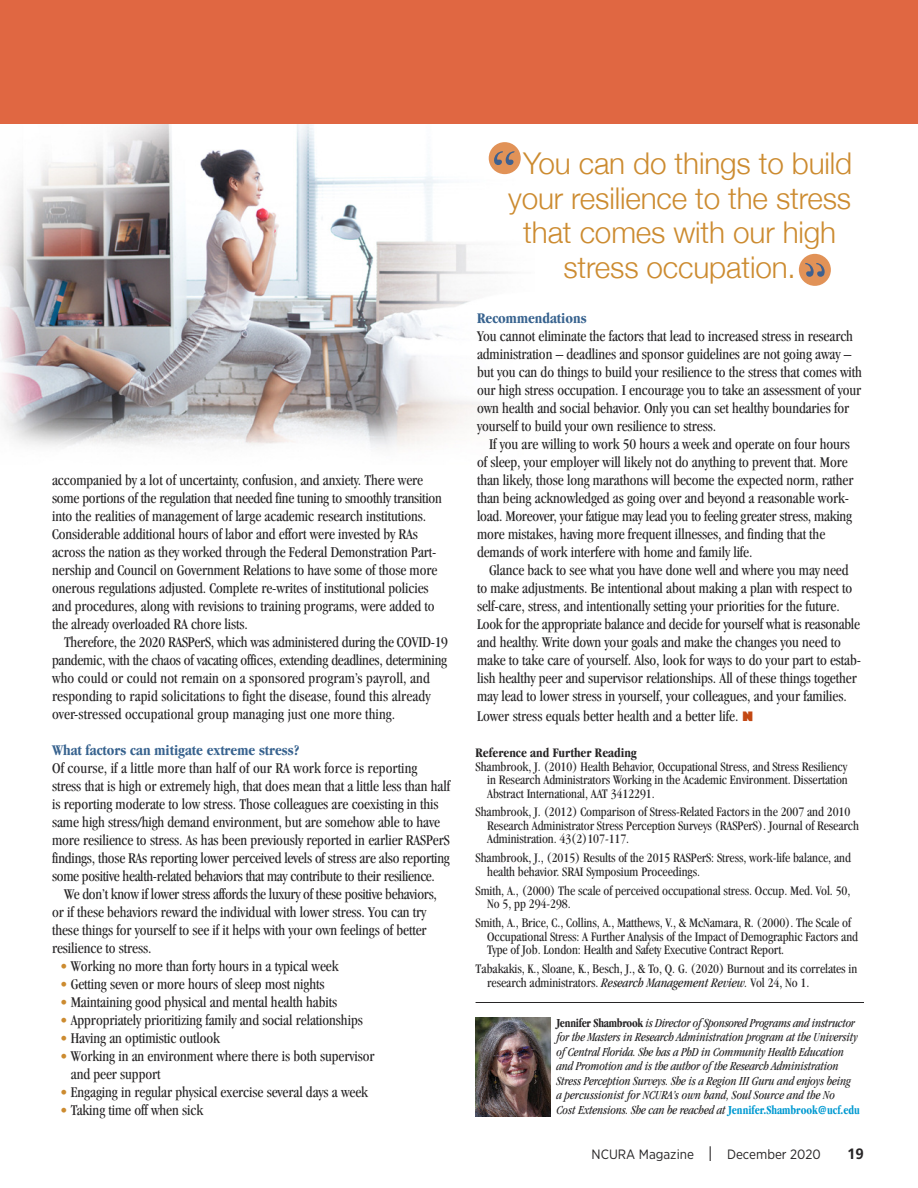
<style>
.page{position:relative;width:918px;height:1188px;background:#fff}
.page>*{position:absolute;margin:0;border:0;box-sizing:border-box;transform-origin:0 0}
.t1{font:300 30px/34.5px "Helvetica Neue";letter-spacing:-.005em;color:#cc8b30;text-align:center}
.t2{font:condensed 15.45px/18px "Garamond";letter-spacing:-.005em;color:#272526}
.t3{font:700 condensed 15.3px "Garamond";color:#38638f}
.t4{font:700 15px "Frutiger";color:#272526}
.t5{font:condensed 13.5px/13.5px "Garamond";letter-spacing:-.005em;color:#272526}
.t6{font:13.5px "Gotham Narrow";color:#272526}
.t7{font:700 condensed 13.5px "Garamond";color:#272526}
.t8{font:italic condensed 12.75px/14.5px "Garamond";letter-spacing:-.01em;color:#272526}
.s1{color:#cc8b30}
.s2{font-family:"Gill Sans";font-weight:800;font-stretch:normal;font-size:12.75px;color:#c34813}
.s3{font-style:italic}
.s4{font-weight:700;font-style:normal}
.s5{font-weight:700;font-style:normal;color:#0099d1}
.s6{font-weight:300;font-size:21px}
</style>
<div class="page">
<img style="left:0;top:124px;width:521px;height:325px">
<hr style="left:476px;top:1002px;width:388px;height:1px;background:#272526">
<img style="left:476px;top:1018px;width:74px;height:99px">
<div style="left:0;top:0;width:918px;height:124px;background:#e06742"></div>
<div style="left:489px;top:142px;width:32px;height:32px;background:#e19257;border-radius:50%"></div>
<svg style="left:494px;top:151px;width:21px;height:14px"></svg>
<div style="left:799px;top:254px;width:32px;height:32px;background:#e19257;border-radius:50%"></div>
<svg style="left:805px;top:263px;width:20px;height:14px"></svg>
<p class="t2" style="left:52px;top:473px;width:391px">accompanied by a lot of uncertainty, confusion, and anxiety. There were some portions of the regulation that needed fine tuning to smoothly transition into the realities of management of large academic research institutions.<br>Considerable additional hours of labor and effort were invested by RAs across the nation as they worked through the Federal Demonstration Part&shy;nership and Council on Government Relations to have some of those more onerous regulations adjusted. Complete re-writes of institutional policies and procedures, along with revisions to training programs, were added to the already overloaded RA chore lists.</p>
<p class="t2" style="left:52px;top:635px;width:397px;text-indent:12px">Therefore, the 2020 RASPerS, which was administered during the COVID-19 pandemic, with the chaos of vacating offices, extending deadlines, determining who could or could not remain on a sponsored program’s payroll, and responding to rapid solicitations to fight the disease, found this already over-stressed occupational group managing just one more thing.</p>
<p class="t3" style="left:52px;top:744px;width:249px">What factors can mitigate extreme stress?</p>
<p class="t2" style="left:52px;top:761px;width:367px">Of course, if a little more than half of our RA work force is reporting</p>
<p class="t2" style="left:52px;top:779px;width:400px">stress that is high or extremely high, that does mean that a little less than half</p>
<p class="t2" style="left:52px;top:797px;width:388px">is reporting moderate to low stress. Those colleagues are coexisting in this</p>
<p class="t2" style="left:52px;top:815px;width:389px">same high stress/high demand environment, but are somehow able to have</p>
<p class="t2" style="left:52px;top:832px;width:399px">more resilience to stress. As has been previously reported in earlier RASPerS</p>
<p class="t2" style="left:52px;top:850px;width:399px">findings, those RAs reporting lower perceived levels of stress are also reporting</p>
<p class="t2" style="left:52px;top:868px;width:384px">some positive health-related behaviors that may contribute to their resilience.</p>
<p class="t2" style="left:64px;top:886px;width:374px">We don’t know if lower stress affords the luxury of these positive behaviors,</p>
<p class="t2" style="left:52px;top:904px;width:376px">or if these behaviors reward the individual with lower stress. You can try</p>
<p class="t2" style="left:52px;top:922px;width:376px">these things for yourself to see if it helps with your own feelings of better</p>
<p class="t2" style="left:52px;top:940px;width:101px">resilience to stress.</p>
<p class="t2" style="left:60px;top:959px;width:280px"><span class="s1">•</span> Working no more than forty hours in a typical week</p>
<p class="t2" style="left:60px;top:977px;width:266px"><span class="s1">•</span> Getting seven or more hours of sleep most nights</p>
<p class="t2" style="left:60px;top:995px;width:278px"><span class="s1">•</span> Maintaining good physical and mental health habits</p>
<p class="t2" style="left:60px;top:1013px;width:304px"><span class="s1">•</span> Appropriately prioritizing family and social relationships</p>
<p class="t2" style="left:60px;top:1031px;width:161px"><span class="s1">•</span> Having an optimistic outlook</p>
<p class="t2" style="left:71px;top:1049px;width:305px;text-indent:-11px"><span class="s1">•</span> Working in an environment where there is both supervisor and peer support</p>
<p class="t2" style="left:60px;top:1085px;width:309px"><span class="s1">•</span> Engaging in regular physical exercise several days a week</p>
<p class="t2" style="left:60px;top:1103px;width:144px"><span class="s1">•</span> Taking time off when sick</p>
<h1 class="t1" style="left:508px;top:146px;width:346px">You can do things to build your resilience to the stress that comes with our high stress occupation.</h1>
<p class="t3" style="left:477px;top:312px;width:111px">Recommendations</p>
<p class="t2" style="left:477px;top:329px;width:386px">You cannot eliminate the factors that lead to increased stress in research administration – deadlines and sponsor guidelines are not going away – but you can do things to build your resilience to the stress that comes with our high stress occupation. I encourage you to take an assessment of your own health and social behavior. Only you can set healthy boundaries for yourself to build your own resilience to stress.</p>
<p class="t2" style="left:477px;top:437px;width:378px;text-indent:12px">If you are willing to work 50 hours a week and operate on four hours of sleep, your employer will likely not do anything to prevent that. More than likely, those long marathons will become the expected norm, rather than being acknowledged as going over and beyond a reasonable work&shy;load. Moreover, your fatigue may lead you to feeling greater stress, making more mistakes, having more frequent illnesses, and finding that the demands of work interfere with home and family life.</p>
<p class="t2" style="left:477px;top:563px;width:386px;text-indent:12px">Glance back to see what you have done well and where you may need to make adjustments. Be intentional about making a plan with respect to self-care, stress, and intentionally setting your priorities for the future.<br>Look for the appropriate balance and decide for yourself what is reasonable and healthy. Write down your goals and make the changes you need to make to take care of yourself. Also, look for ways to do your part to estab&shy;lish healthy peer and supervisor relationships. All of these things together may lead to lower stress in yourself, your colleagues, and your families.</p>
<p class="t2" style="left:477px;top:708px;width:278px">Lower stress equals better health and a better life. <span class="s2">N</span></p>
<p class="t7" style="left:476px;top:748px;width:163px">Reference and Further Reading</p>
<p class="t5" style="left:487px;top:760px;width:362px;text-align:justify;text-indent:-12px">Shambrook, J. (2010) Health Behavior, Occupational Stress, and Stress Resiliency in Research Administrators Working in the Academic Environment. Dissertation Abstract International, AAT 3412291.</p>
<p class="t5" style="left:487px;top:806px;width:373px;text-indent:-12px">Shambrook, J. (2012) Comparison of Stress-Related Factors in the 2007 and 2010<br>Research Administrator Stress Perception Surveys (RASPerS). Journal of Research<br>Administration. 43(2)107-117.</p>
<p class="t5" style="left:487px;top:852px;width:365px;text-indent:-12px">Shambrook, J., (2015) Results of the 2015 RASPerS: Stress, work-life balance, and health behavior. SRAI Symposium Proceedings.</p>
<p class="t5" style="left:487px;top:885px;width:365px;text-indent:-12px">Smith, A., (2000) The scale of perceived occupational stress. Occup. Med. Vol. 50,<br>No 5, pp 294-298.</p>
<p class="t5" style="left:487px;top:917px;width:372px;text-indent:-12px">Smith, A., Brice, C., Collins, A., Matthews, V., &amp; McNamara, R. (2000). The Scale of<br>Occupational Stress: A Further Analysis of the Impact of Demographic Factors and<br>Type of Job. London: Health and Safety Executive Contract Report.</p>
<p class="t5" style="left:487px;top:963px;width:372px;text-indent:-12px">Tabakakis, K., Sloane, K., Besch, J., &amp; To, Q. G. (2020) Burnout and its correlates in research administrators. <span class="s3">Research Management Review.</span> Vol 24, No 1.</p>
<p class="t8" style="left:556px;top:1017px;width:305px"><span class="s4">Jennifer Shambrook</span> is Director ofSponsored Programs and instructor for the Masters in Research Administration program at the University of Central Florida. She has a PhD in Community Health Education and Promotion and is the author of the Research Administration Stress Perception Surveys. She is a Region III Guru and enjoys being<br>a percussionist for NCURA’s own band, Soul Source and the No<br>Cost Extensions. She can be reached at <span class="s5">Jennifer.Shambrook@ucf.edu</span></p>
<p class="t6" style="left:592px;top:1150px;width:231px">NCURA Magazine <span class="s6">I</span> December 2020</p>
<p class="t4" style="left:847px;top:1148px;width:18px">19</p>
</div>
